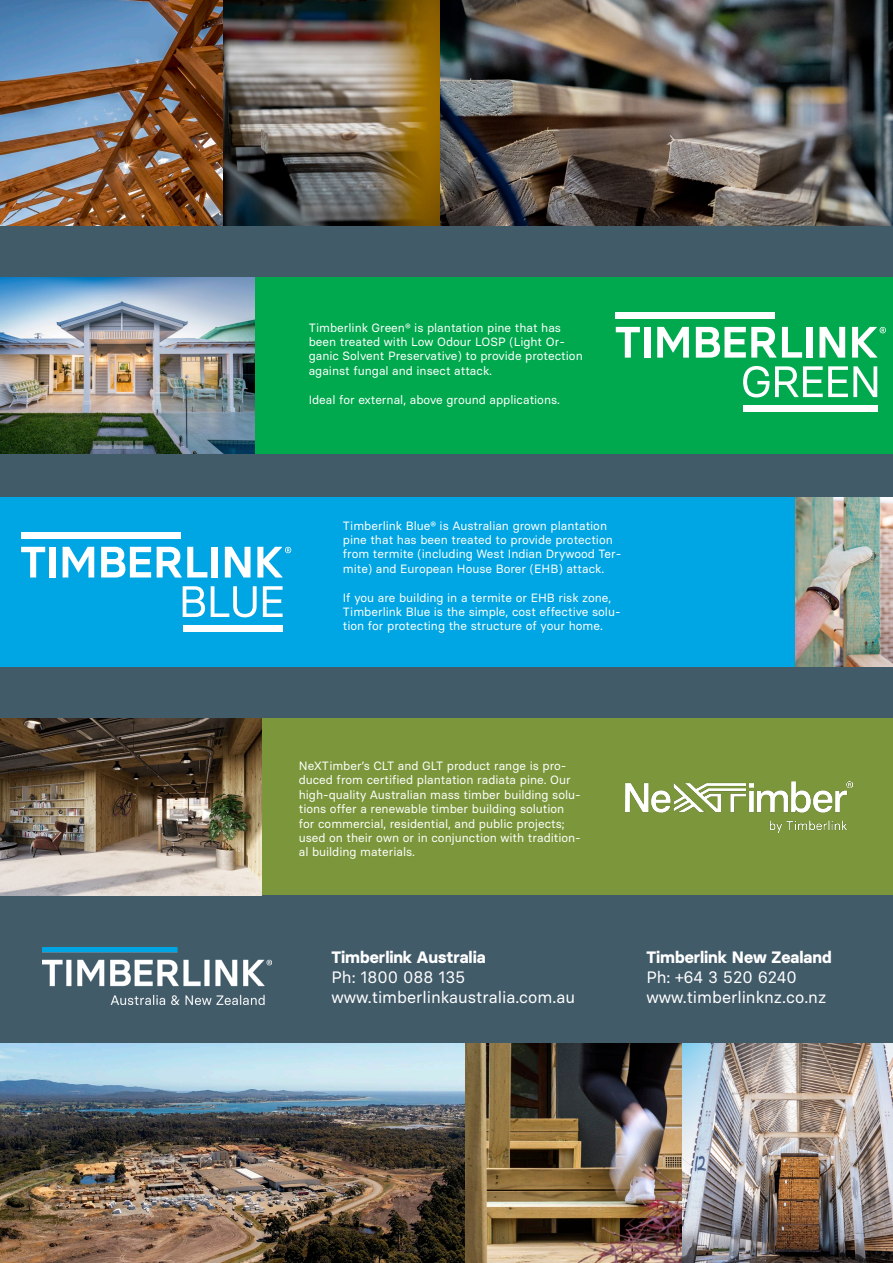
<style>
.page{position:relative;width:893px;height:1263px;background:#fff}
.page>*{position:absolute;margin:0;border:0;box-sizing:border-box;transform-origin:0 0}
.t1{font:16.5px "Basier Square";color:#fff}
.t2{font:700 16.5px "Basier Square";color:#fff}
.t3{font:12px/14.4px "Basier Square";color:#fff}
</style>
<div class="page">
<img style="left:0;top:0;width:893px;height:227px">
<img style="left:0;top:1043px;width:893px;height:220px">
<div style="left:0;top:227px;width:893px;height:816px;background:#425b69"></div>
<img style="left:43px;top:947px;width:228px;height:57px">
<div style="left:0;top:497px;width:893px;height:169px;background:#00a5e3"></div>
<div style="left:0;top:277px;width:893px;height:177px;background:#00a94e"></div>
<svg style="left:21px;top:547px;width:24px;height:30px"></svg>
<div style="left:50px;top:547px;width:6px;height:30px;background:#fff"></div>
<svg style="left:63px;top:547px;width:31px;height:30px"></svg>
<svg style="left:101px;top:547px;width:50px;height:30px"></svg>
<svg style="left:157px;top:547px;width:50px;height:30px"></svg>
<div style="left:212px;top:547px;width:6px;height:30px;background:#fff"></div>
<svg style="left:225px;top:547px;width:25px;height:30px"></svg>
<div style="left:21px;top:532px;width:159px;height:6px;background:#fff"></div>
<svg style="left:257px;top:547px;width:34px;height:30px"></svg>
<div style="left:183px;top:626px;width:100px;height:6px;background:#fff"></div>
<svg style="left:183px;top:586px;width:22px;height:31px"></svg>
<svg style="left:211px;top:586px;width:46px;height:31px"></svg>
<svg style="left:263px;top:586px;width:20px;height:31px"></svg>
<img style="left:796px;top:497px;width:97px;height:169px">
<img style="left:0;top:277px;width:254px;height:177px">
<svg style="left:616px;top:327px;width:24px;height:31px"></svg>
<div style="left:644px;top:327px;width:6px;height:31px;background:#fff"></div>
<svg style="left:657px;top:327px;width:32px;height:31px"></svg>
<svg style="left:696px;top:327px;width:80px;height:31px"></svg>
<svg style="left:782px;top:327px;width:20px;height:31px"></svg>
<div style="left:807px;top:327px;width:6px;height:31px;background:#fff"></div>
<svg style="left:819px;top:327px;width:26px;height:31px"></svg>
<div style="left:616px;top:312px;width:159px;height:6px;background:#fff"></div>
<svg style="left:852px;top:327px;width:34px;height:31px"></svg>
<div style="left:743px;top:406px;width:134px;height:6px;background:#fff"></div>
<svg style="left:743px;top:366px;width:26px;height:31px"></svg>
<svg style="left:775px;top:366px;width:102px;height:31px"></svg>
<div style="left:0;top:718px;width:893px;height:177px;background:#7c973b"></div>
<img style="left:625px;top:781px;width:227px;height:51px">
<img style="left:0;top:718px;width:262px;height:177px">
<p class="t3" style="left:309px;top:320px;width:276px">Timberlink Green® is plantation pine that has been treated with Low Odour LOSP (Light Or&shy;ganic Solvent Preservative) to provide protection against fungal and insect attack.</p>
<p class="t3" style="left:309px;top:392px;width:253px">Ideal for external, above ground applications.</p>
<p class="t3" style="left:343px;top:518px;width:280px">Timberlink Blue® is Australian grown plantation pine that has been treated to provide protection from termite (including West Indian Drywood Ter&shy;mite) and European House Borer (EHB) attack.</p>
<p class="t3" style="left:343px;top:590px;width:279px">If you are building in a termite or EHB risk zone,<br>Timberlink Blue is the simple, cost effective solu&shy;tion for protecting the structure of your home.</p>
<p class="t3" style="left:299px;top:758px;width:284px">NeXTimber’s CLT and GLT product range is pro&shy;duced from certified plantation radiata pine. Our high-quality Australian mass timber building solu&shy;tions offer a renewable timber building solution for commercial, residential, and public projects; used on their own or in conjunction with tradition&shy;al building materials.</p>
<p class="t2" style="left:332px;top:947px;width:156px">Timberlink Australia</p>
<p class="t1" style="left:332px;top:966px;width:135px">Ph: 1800 088 135</p>
<p class="t1" style="left:332px;top:986px;width:245px">www.timberlinkaustralia.com.au</p>
<p class="t2" style="left:646px;top:947px;width:187px">Timberlink New Zealand</p>
<p class="t1" style="left:646px;top:966px;width:152px">Ph: +64 3 520 6240</p>
<p class="t1" style="left:646px;top:986px;width:181px">www.timberlinknz.co.nz</p>
</div>
